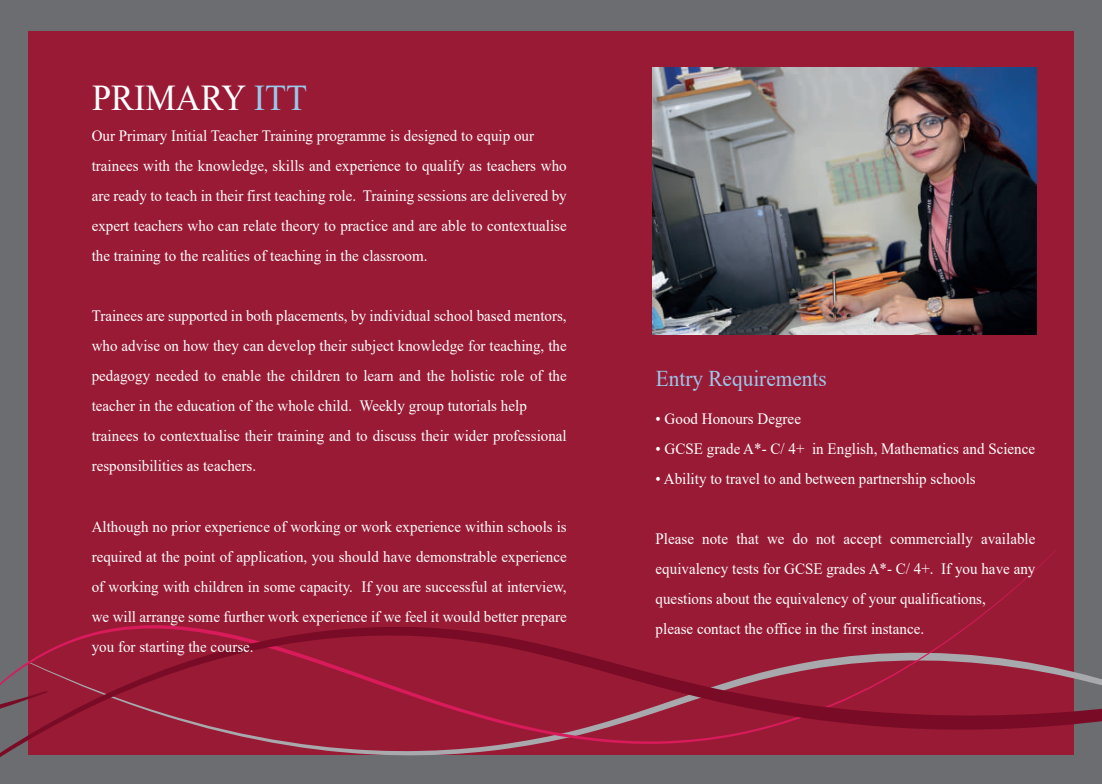
<style>
.page{position:relative;width:1102px;height:784px;background:#fff}
.page>*{position:absolute;margin:0;border:0;box-sizing:border-box;transform-origin:0 0}
.t1{font:36.25px "Times New Roman";color:#fff;scale:.95 1}
.t2{font:22.5px "Times New Roman";color:#9bc8e9;scale:.95 1}
.t3{font:15.75px/30px "Times New Roman";color:#fff;scale:.95 1}
.s1{color:#9bc8e9}
</style>
<div class="page">
<div style="left:0;top:0;width:1102px;height:783px;background:#6c6d70"></div>
<div style="left:28px;top:31px;width:1046px;height:723px;background:#991a35"></div>
<svg style="left:18px;top:626px;width:1084px;height:130px"></svg>
<img style="left:652px;top:67px;width:385px;height:267px">
<svg style="left:0;top:669px;width:47px;height:88px"></svg>
<h1 class="t1" style="left:92px;top:73px;width:228px">PRIMARY <span class="s1">ITT</span></h1>
<p class="t3" style="left:92px;top:120px;width:502px">Our Primary Initial Teacher Training programme is designed to equip our trainees with the knowledge, skills and experience to qualify as teachers who are ready to teach in their first teaching role. Training sessions are delivered by expert teachers who can relate theory to practice and are able to contextualise the training to the realities of teaching in the classroom.</p>
<p class="t3" style="left:92px;top:300px;width:502px">Trainees are supported in both placements, by individual school based mentors, who advise on how they can develop their subject knowledge for teaching, the pedagogy needed to enable the children to learn and the holistic role of the teacher in the education of the whole child. Weekly group tutorials help trainees to contextualise their training and to discuss their wider professional responsibilities as teachers.</p>
<p class="t3" style="left:92px;top:510px;width:502px;text-align:justify">Although no prior experience of working or work experience within schools is required at the point of application, you should have demonstrable experience of working with children in some capacity. If you are successful at interview, we will arrange some further work experience if we feel it would better prepare you for starting the course.</p>
<h2 class="t2" style="left:656px;top:362px;width:181px">Entry Requirements</h2>
<p class="t3" style="left:656px;top:402px;width:155px">• Good Honours Degree</p>
<p class="t3" style="left:656px;top:432px;width:401px">• GCSE grade A*- C/ 4+ in English, Mathematics and Science</p>
<p class="t3" style="left:656px;top:462px;width:338px">• Ability to travel to and between partnership schools</p>
<p class="t3" style="left:656px;top:522px;width:401px">Please note that we do not accept commercially available equivalency tests for GCSE grades A*- C/ 4+. If you have any questions about the equivalency of your qualifications,<br>please contact the office in the first instance.</p>
</div>
